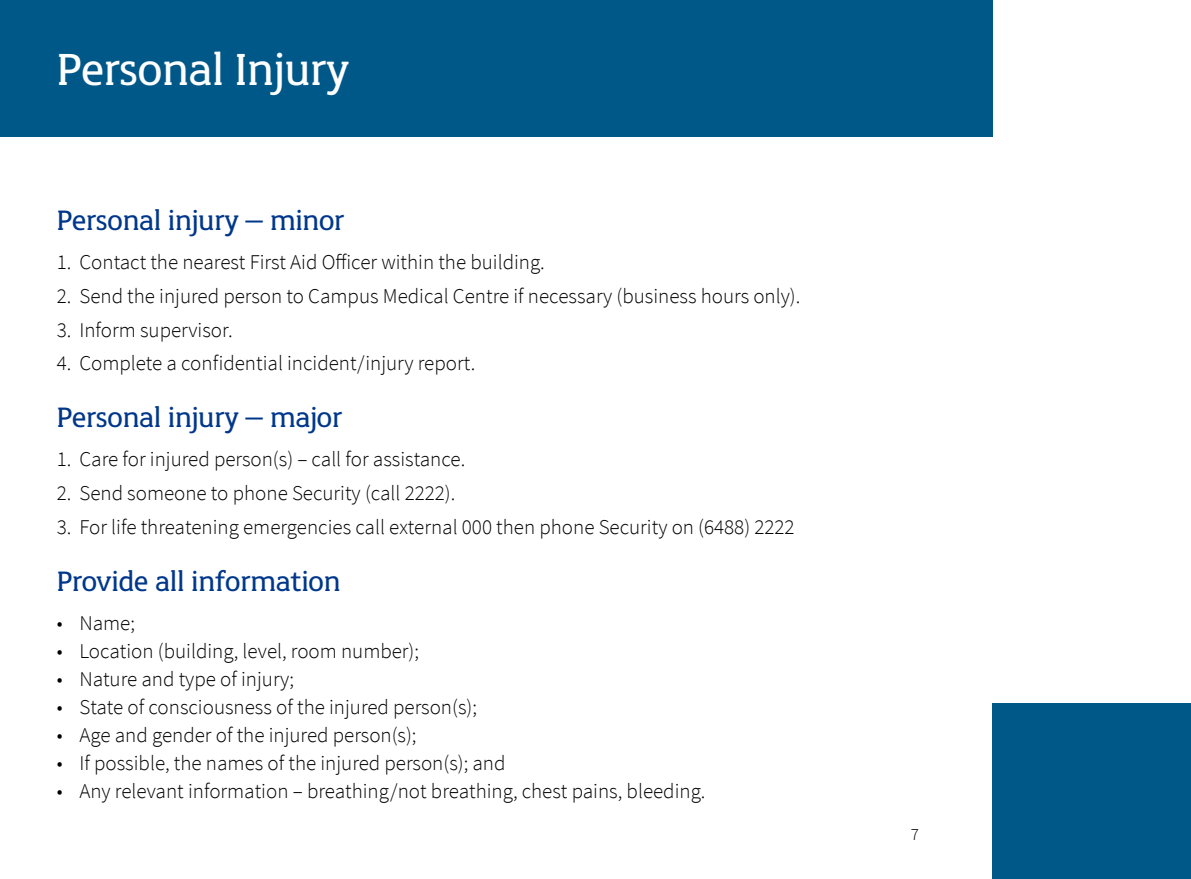
<style>
.page{position:relative;width:1191px;height:879px;background:#fff}
.page>*{position:absolute;margin:0;border:0;box-sizing:border-box;transform-origin:0 0}
.t1{font:48px "UWA";color:#fff}
.t2{font:30px "UWA";color:#00378b}
.t3{font:300 21px "Source Sans Pro";color:#000}
.t4{font:300 17px "Source Sans Pro";color:#000}
</style>
<div class="page">
<div style="left:992px;top:703px;width:199px;height:176px;background:#005889"></div>
<div style="left:0;top:0;width:992px;height:136px;background:#005889"></div>
<h1 class="t1" style="left:57px;top:44px;width:294px">Personal Injury</h1>
<h2 class="t2" style="left:57px;top:204px;width:289px">Personal injury – minor</h2>
<p class="t3" style="left:57px;top:250px;width:490px">1. Contact the nearest First Aid Officer within the building.</p>
<p class="t3" style="left:57px;top:283px;width:745px">2. Send the injured person to Campus Medical Centre if necessary (business hours only).</p>
<p class="t3" style="left:57px;top:317px;width:177px">3. Inform supervisor.</p>
<p class="t3" style="left:57px;top:351px;width:420px">4. Complete a confidential incident/injury report.</p>
<h2 class="t2" style="left:57px;top:401px;width:287px">Personal injury – major</h2>
<p class="t3" style="left:57px;top:447px;width:410px">1. Care for injured person(s) – call for assistance.</p>
<p class="t3" style="left:57px;top:480px;width:400px">2. Send someone to phone Security (call 2222).</p>
<p class="t3" style="left:57px;top:514px;width:739px">3. For life threatening emergencies call external 000 then phone Security on (6488) 2222</p>
<h2 class="t2" style="left:57px;top:565px;width:285px">Provide all information</h2>
<p class="t3" style="left:57px;top:610px;width:80px">• Name;</p>
<p class="t3" style="left:57px;top:638px;width:364px">• Location (building, level, room number);</p>
<p class="t3" style="left:57px;top:666px;width:239px">• Nature and type of injury;</p>
<p class="t3" style="left:57px;top:694px;width:422px">• State of consciousness of the injured person(s);</p>
<p class="t3" style="left:57px;top:722px;width:361px">• Age and gender of the injured person(s);</p>
<p class="t3" style="left:57px;top:750px;width:450px">• If possible, the names of the injured person(s); and</p>
<p class="t3" style="left:57px;top:778px;width:650px">• Any relevant information – breathing/not breathing, chest pains, bleeding.</p>
<p class="t4" style="left:910px;top:824px;width:10px">7</p>
</div>
